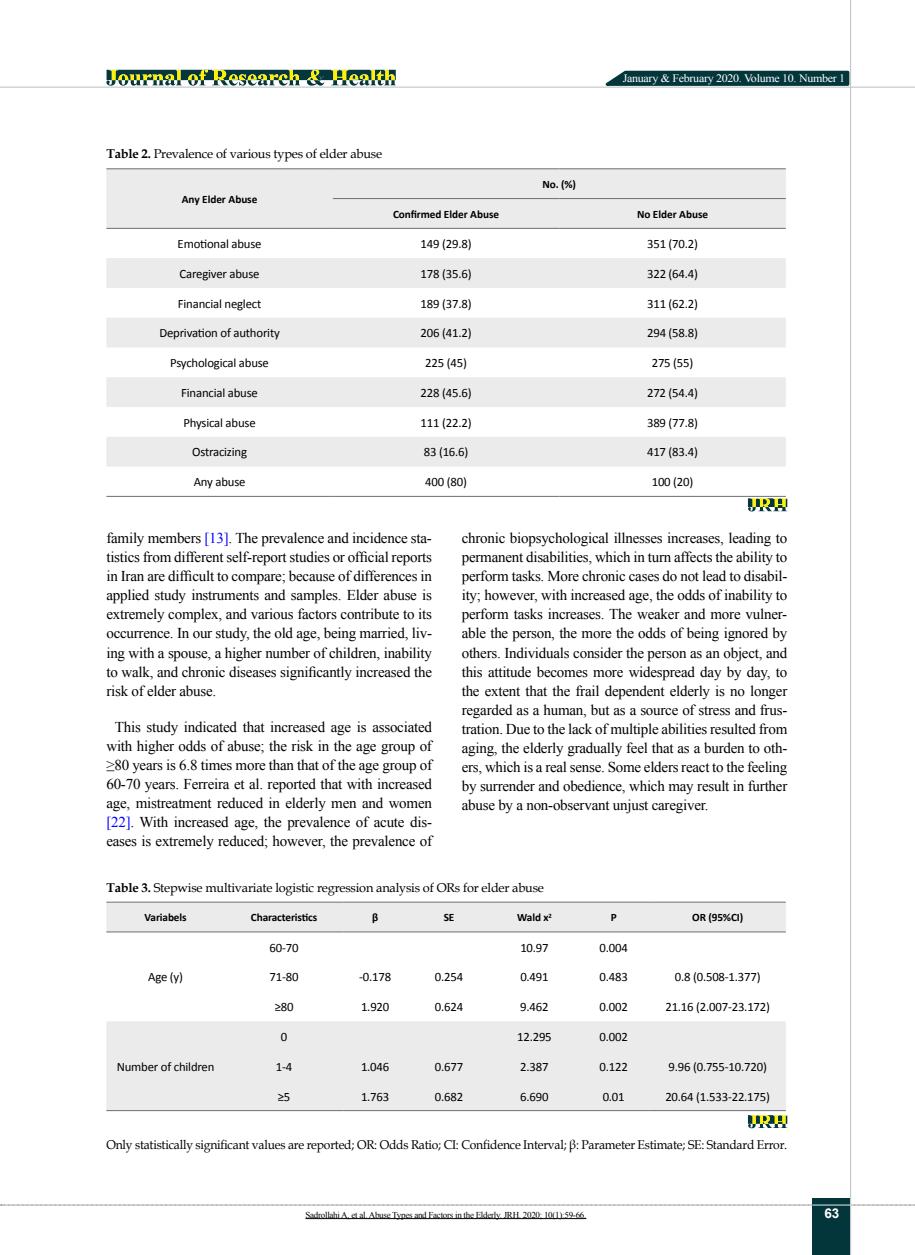
<style>
.page{position:relative;width:915px;height:1255px;background:#fff}
.page>*{position:absolute;margin:0;border:0;box-sizing:border-box;transform-origin:0 0}
.t1{font:15px/19px "Times New Roman";letter-spacing:-.015em;color:#000;text-align:justify}
.t2{font:700 13.5px "Arial";color:#fff}
.t3{font:12.75px "Calibri";letter-spacing:-.015em;color:#000}
.t4{font:12.75px "Book Antiqua";letter-spacing:-.015em;color:#000;scale:.95 1}
.t5{font:12.75px "Book Antiqua";letter-spacing:-.015em;color:#000}
.t6{font:11.4px "Times New Roman";letter-spacing:-.025em;color:#fff;scale:1.05 1}
.t7{font:700 11.25px "Calibri";letter-spacing:-.01em;color:#000}
.t8{font:9px "Times New Roman";letter-spacing:-.03em;color:#000}
.s1{font-weight:700}
.s2{color:#00f}
</style>
<div class="page">
<svg style="left:1px;top:1204px;width:914px;height:1px"></svg>
<div style="left:812px;top:1198px;width:38px;height:56px;background:#02363b"></div>
<hr style="left:849px;top:0;width:1px;height:1254px;background:#c2c4c6">
<hr style="left:0;top:87px;width:914px;height:1px;background:#c2c4c6">
<hr style="left:812px;top:1204px;width:38px;height:1px;background:#ebebec">
<svg style="left:597px;top:69px;width:253px;height:18px;background:#375f63"></svg>
<svg style="left:106px;top:69px;width:289px;height:17px;background:#789165"></svg>
<svg style="left:106px;top:169px;width:679px;height:297px;fill:#ebebec"></svg>
<hr style="left:559px;top:168px;width:226px;height:1px;background:#6d6e71">
<hr style="left:333px;top:168px;width:226px;height:1px;background:#6d6e71">
<hr style="left:106px;top:168px;width:227px;height:1px;background:#6d6e71">
<hr style="left:559px;top:198px;width:226px;height:1px;background:#6d6e71">
<hr style="left:333px;top:198px;width:226px;height:1px;background:#6d6e71">
<hr style="left:559px;top:228px;width:226px;height:1px;background:#6d6e71">
<hr style="left:333px;top:228px;width:226px;height:1px;background:#6d6e71">
<hr style="left:106px;top:228px;width:227px;height:1px;background:#6d6e71">
<hr style="left:559px;top:496px;width:226px;height:1px;background:#6d6e71">
<hr style="left:333px;top:496px;width:226px;height:1px;background:#6d6e71">
<hr style="left:106px;top:496px;width:227px;height:1px;background:#6d6e71">
<svg style="left:747px;top:498px;width:40px;height:13px"></svg>
<svg style="left:106px;top:902px;width:679px;height:208px;fill:#ebebec"></svg>
<hr style="left:106px;top:901px;width:119px;height:1px;background:#6d6e71">
<hr style="left:225px;top:901px;width:118px;height:1px;background:#6d6e71">
<hr style="left:343px;top:901px;width:64px;height:1px;background:#6d6e71">
<hr style="left:407px;top:901px;width:84px;height:1px;background:#6d6e71">
<hr style="left:491px;top:901px;width:86px;height:1px;background:#6d6e71">
<hr style="left:577px;top:901px;width:72px;height:1px;background:#6d6e71">
<hr style="left:649px;top:901px;width:136px;height:1px;background:#6d6e71">
<hr style="left:106px;top:931px;width:119px;height:1px;background:#6d6e71">
<hr style="left:225px;top:931px;width:118px;height:1px;background:#6d6e71">
<hr style="left:343px;top:931px;width:64px;height:1px;background:#6d6e71">
<hr style="left:407px;top:931px;width:84px;height:1px;background:#6d6e71">
<hr style="left:491px;top:931px;width:86px;height:1px;background:#6d6e71">
<hr style="left:577px;top:931px;width:72px;height:1px;background:#6d6e71">
<hr style="left:649px;top:931px;width:136px;height:1px;background:#6d6e71">
<hr style="left:106px;top:1110px;width:119px;height:1px;background:#6d6e71">
<hr style="left:225px;top:1110px;width:118px;height:1px;background:#6d6e71">
<hr style="left:343px;top:1110px;width:64px;height:1px;background:#6d6e71">
<hr style="left:407px;top:1110px;width:84px;height:1px;background:#6d6e71">
<hr style="left:491px;top:1110px;width:86px;height:1px;background:#6d6e71">
<hr style="left:577px;top:1110px;width:72px;height:1px;background:#6d6e71">
<hr style="left:649px;top:1110px;width:136px;height:1px;background:#6d6e71">
<svg style="left:747px;top:1115px;width:40px;height:13px"></svg>
<hr style="left:305px;top:1218px;width:281px;height:1px;background:#000">
<p class="t6" style="left:622px;top:70px;width:213px">January &amp; February 2020. Volume 10. Number 1</p>
<p class="t5" style="left:106px;top:145px;width:277px"><span class="s1">Table 2.</span> Prevalence of various types of elder abuse</p>
<p class="t7" style="left:182px;top:192px;width:77px">Any Elder Abuse</p>
<p class="t7" style="left:542px;top:177px;width:35px">No. (%)</p>
<p class="t7" style="left:393px;top:207px;width:107px">Confirmed Elder Abuse</p>
<p class="t7" style="left:637px;top:207px;width:72px">No Elder Abuse</p>
<p class="t3" style="left:177px;top:236px;width:85px">Emotional abuse</p>
<p class="t3" style="left:420px;top:236px;width:52px">149 (29.8)</p>
<p class="t3" style="left:647px;top:236px;width:52px">351 (70.2)</p>
<p class="t3" style="left:179px;top:265px;width:81px">Caregiver abuse</p>
<p class="t3" style="left:420px;top:265px;width:52px">178 (35.6)</p>
<p class="t3" style="left:647px;top:265px;width:52px">322 (64.4)</p>
<p class="t3" style="left:178px;top:295px;width:85px">Financial neglect</p>
<p class="t3" style="left:420px;top:295px;width:52px">189 (37.8)</p>
<p class="t3" style="left:647px;top:295px;width:52px">311 (62.2)</p>
<p class="t3" style="left:159px;top:325px;width:122px">Deprivation of authority</p>
<p class="t3" style="left:420px;top:325px;width:52px">206 (41.2)</p>
<p class="t3" style="left:647px;top:325px;width:52px">294 (58.8)</p>
<p class="t3" style="left:170px;top:355px;width:100px">Psychological abuse</p>
<p class="t3" style="left:425px;top:355px;width:43px">225 (45)</p>
<p class="t3" style="left:651px;top:355px;width:43px">275 (55)</p>
<p class="t3" style="left:181px;top:384px;width:78px">Financial abuse</p>
<p class="t3" style="left:420px;top:384px;width:52px">228 (45.6)</p>
<p class="t3" style="left:647px;top:384px;width:52px">272 (54.4)</p>
<p class="t3" style="left:183px;top:414px;width:74px">Physical abuse</p>
<p class="t3" style="left:420px;top:414px;width:52px">111 (22.2)</p>
<p class="t3" style="left:647px;top:414px;width:52px">389 (77.8)</p>
<p class="t3" style="left:192px;top:444px;width:56px">Ostracizing</p>
<p class="t3" style="left:423px;top:444px;width:46px">83 (16.6)</p>
<p class="t3" style="left:647px;top:444px;width:52px">417 (83.4)</p>
<p class="t3" style="left:194px;top:474px;width:53px">Any abuse</p>
<p class="t3" style="left:425px;top:474px;width:43px">400 (80)</p>
<p class="t3" style="left:651px;top:474px;width:43px">100 (20)</p>
<p class="t1" style="left:106px;top:528px;width:327px">family members <span class="s2">[13]</span>. The prevalence and incidence sta&shy;tistics from different self-report studies or official reports in Iran are difficult to compare; because of differences in applied study instruments and samples. Elder abuse is extremely complex, and various factors contribute to its occurrence. In our study, the old age, being married, liv&shy;ing with a spouse, a higher number of children, inability to walk, and chronic diseases significantly increased the risk of elder abuse.</p>
<p class="t1" style="left:106px;top:716px;width:327px;text-align:center">This study indicated that increased age is associated with higher odds of abuse; the risk in the age group of ≥80 years is 6.8 times more than that of the age group of 60-70 years. Ferreira et al. reported that with increased age, mistreatment reduced in elderly men and women <span class="s2">[22]</span>. With increased age, the prevalence of acute dis&shy;eases is extremely reduced; however, the prevalence of</p>
<p class="t1" style="left:461px;top:528px;width:327px">chronic biopsychological illnesses increases, leading to permanent disabilities, which in turn affects the ability to perform tasks. More chronic cases do not lead to disabil&shy;ity; however, with increased age, the odds of inability to perform tasks increases. The weaker and more vulner&shy;able the person, the more the odds of being ignored by others. Individuals consider the person as an object, and this attitude becomes more widespread day by day, to the extent that the frail dependent elderly is no longer regarded as a human, but as a source of stress and frus&shy;tration. Due to the lack of multiple abilities resulted from aging, the elderly gradually feel that as a burden to oth&shy;ers, which is a real sense. Some elders react to the feeling by surrender and obedience, which may result in further abuse by a non-observant unjust caregiver.</p>
<p class="t5" style="left:106px;top:878px;width:439px"><span class="s1">Table 3.</span> Stepwise multivariate logistic regression analysis of ORs for elder abuse</p>
<p class="t7" style="left:145px;top:910px;width:43px">Variabels</p>
<p class="t7" style="left:251px;top:910px;width:68px">Characteristics</p>
<p class="t7" style="left:372px;top:910px;width:8px">β</p>
<p class="t7" style="left:443px;top:910px;width:12px">SE</p>
<p class="t7" style="left:517px;top:910px;width:36px">Wald x<sup>2</sup></p>
<p class="t7" style="left:610px;top:910px;width:7px">P</p>
<p class="t7" style="left:692px;top:910px;width:53px">OR (95%CI)</p>
<p class="t3" style="left:148px;top:969px;width:36px">Age (y)</p>
<p class="t3" style="left:269px;top:939px;width:30px">60-70</p>
<p class="t3" style="left:520px;top:939px;width:30px">10.97</p>
<p class="t3" style="left:599px;top:939px;width:30px">0.004</p>
<p class="t3" style="left:269px;top:969px;width:30px">71-80</p>
<p class="t3" style="left:359px;top:969px;width:34px">-0.178</p>
<p class="t3" style="left:435px;top:969px;width:30px">0.254</p>
<p class="t3" style="left:520px;top:969px;width:30px">0.491</p>
<p class="t3" style="left:599px;top:969px;width:30px">0.483</p>
<p class="t3" style="left:674px;top:969px;width:87px">0.8 (0.508-1.377)</p>
<p class="t3" style="left:274px;top:998px;width:20px">≥80</p>
<p class="t3" style="left:361px;top:998px;width:30px">1.920</p>
<p class="t3" style="left:435px;top:998px;width:30px">0.624</p>
<p class="t3" style="left:520px;top:998px;width:30px">9.462</p>
<p class="t3" style="left:599px;top:998px;width:30px">0.002</p>
<p class="t3" style="left:665px;top:998px;width:106px">21.16 (2.007-23.172)</p>
<p class="t3" style="left:281px;top:1028px;width:8px">0</p>
<p class="t3" style="left:517px;top:1028px;width:36px">12.295</p>
<p class="t3" style="left:599px;top:1028px;width:30px">0.002</p>
<p class="t3" style="left:276px;top:1058px;width:18px">1-4</p>
<p class="t3" style="left:361px;top:1058px;width:30px">1.046</p>
<p class="t3" style="left:434px;top:1058px;width:30px">0.677</p>
<p class="t3" style="left:520px;top:1058px;width:30px">2.387</p>
<p class="t3" style="left:599px;top:1058px;width:30px">0.122</p>
<p class="t3" style="left:668px;top:1058px;width:100px">9.96 (0.755-10.720)</p>
<p class="t3" style="left:278px;top:1088px;width:14px">≥5</p>
<p class="t3" style="left:361px;top:1088px;width:30px">1.763</p>
<p class="t3" style="left:434px;top:1088px;width:30px">0.682</p>
<p class="t3" style="left:520px;top:1088px;width:30px">6.690</p>
<p class="t3" style="left:602px;top:1088px;width:24px">0.01</p>
<p class="t3" style="left:665px;top:1088px;width:106px">20.64 (1.533-22.175)</p>
<p class="t4" style="left:106px;top:1135px;width:718px">Only statistically significant values are reported; OR: Odds Ratio; CI: Confidence Interval; β: Parameter Estimate; SE: Standard Error.</p>
<p class="t3" style="left:117px;top:1058px;width:99px">Number of children</p>
<p class="t8" style="left:305px;top:1208px;width:282px">Sadrollahi A, et al. Abuse Types and Factors in the Elderly. JRH. 2020; 10(1):59-66.</p>
<p class="t2" style="left:824px;top:1203px;width:17px">63</p>
</div>
